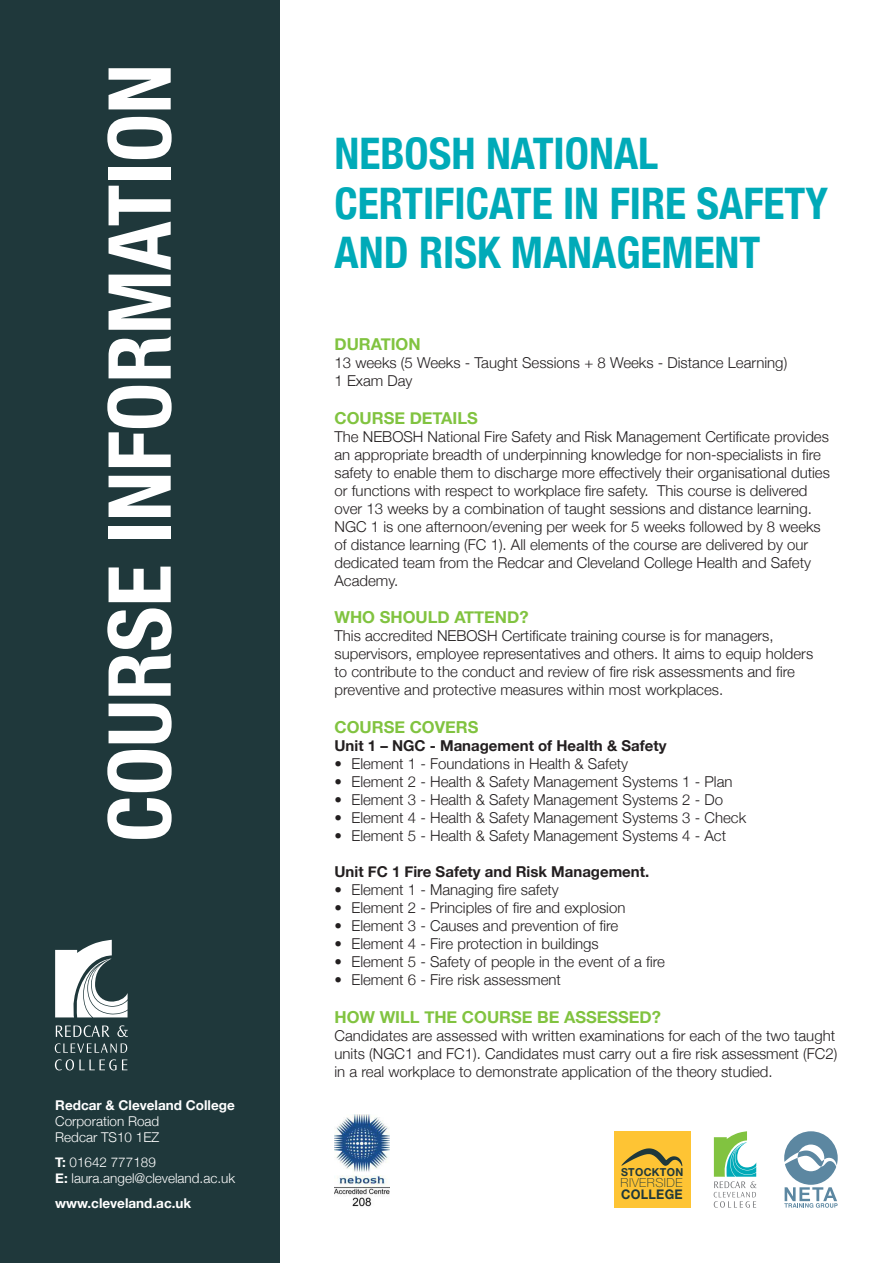
<style>
.page{position:relative;width:893px;height:1263px;background:#fff}
.page>*{position:absolute;margin:0;border:0;box-sizing:border-box;transform-origin:0 0}
.t1{font:700 condensed 87px "Helvetica Neue";color:#fff}
.Head{font:700 condensed 43.5px/49.5px "Helvetica Neue";color:#00aab8}
.Sub_Head{font:700 16.5px "Helvetica Neue";color:#81c340}
.Body{font:300 15px/18px "Helvetica Neue";color:#231f20}
.Body-2{font:700 15px "Helvetica Neue";color:#231f20}
.t2{font:300 13.5px/16.2px "Helvetica Neue";color:#fff}
.t3{font:700 13.5px "Helvetica Neue";color:#fff}
.t4{font:700 13.35px "Helvetica Neue";letter-spacing:.025em;color:#1f383b;scale:.95 1}
.t5{font:100 12.6px "Helvetica Neue";letter-spacing:.04em;color:#1f383b}
.t6{font:700 10.95px "Helvetica Neue";letter-spacing:.03em;color:#1f383b}
.s1{font-weight:700}
</style>
<div class="page">
<div style="left:0;top:0;width:279px;height:1263px;background:#1f383b"></div>
<svg style="left:55px;top:940px;width:73px;height:77px"></svg>
<svg style="left:56px;top:1025px;width:54px;height:12px"></svg>
<svg style="left:117px;top:1025px;width:11px;height:12px"></svg>
<svg style="left:55px;top:1043px;width:72px;height:10px"></svg>
<svg style="left:55px;top:1059px;width:72px;height:11px"></svg>
<div style="left:614px;top:1131px;width:76px;height:76px;background:#fec434"></div>
<svg style="left:621px;top:1148px;width:61px;height:18px"></svg>
<svg style="left:784px;top:1131px;width:54px;height:77px"></svg>
<svg style="left:714px;top:1131px;width:42px;height:77px"></svg>
<img style="left:334px;top:1114px;width:56px;height:93px">
<h1 class="t1" style="left:67px;top:842px;width:780px;rotate:-90deg">COURSE INFORMATION</h1>
<p class="t3" style="left:55px;top:1094px;width:181px">Redcar &amp; Cleveland College</p>
<p class="t2" style="left:55px;top:1112px;width:106px">Corporation Road<br>Redcar TS10 1EZ</p>
<p class="t2" style="left:55px;top:1153px;width:181px"><span class="s1">T:</span> 01642 777189<br><span class="s1">E:</span> laura.angel@cleveland.ac.uk</p>
<p class="t3" style="left:55px;top:1192px;width:137px">www.cleveland.ac.uk</p>
<p class="Head" style="left:334px;top:126px;width:495px">NEBOSH NATIONAL<br>CERTIFICATE IN FIRE SAFETY<br>AND RISK MANAGEMENT</p>
<p class="Sub_Head" style="left:334px;top:331px;width:88px">DURATION</p>
<p class="Body" style="left:334px;top:352px;width:454px">13 weeks (5 Weeks - Taught Sessions + 8 Weeks - Distance Learning)</p>
<p class="Body" style="left:334px;top:370px;width:80px">1 Exam Day</p>
<p class="Sub_Head" style="left:334px;top:405px;width:145px">COURSE DETAILS</p>
<p class="Body" style="left:334px;top:426px;width:497px">The NEBOSH National Fire Safety and Risk Management Certificate provides an appropriate breadth of underpinning knowledge for non-specialists in fire safety to enable them to discharge more effectively their organisational duties or functions with respect to workplace fire safety. This course is delivered over 13 weeks by a combination of taught sessions and distance learning.<br>NGC 1 is one afternoon/evening per week for 5 weeks followed by 8 weeks of distance learning (FC 1). All elements of the course are delivered by our dedicated team from the Redcar and Cleveland College Health and Safety Academy.</p>
<p class="Sub_Head" style="left:334px;top:604px;width:196px">WHO SHOULD ATTEND?</p>
<p class="Body" style="left:334px;top:626px;width:480px">This accredited NEBOSH Certificate training course is for managers, supervisors, employee representatives and others. It aims to equip holders to contribute to the conduct and review of fire risk assessments and fire preventive and protective measures within most workplaces.</p>
<p class="Sub_Head" style="left:334px;top:714px;width:145px">COURSE COVERS</p>
<p class="Body-2" style="left:334px;top:734px;width:333px">Unit 1 – NGC - Management of Health &amp; Safety</p>
<p class="Body" style="left:334px;top:754px;width:295px">• Element 1 - Foundations in Health &amp; Safety</p>
<p class="Body" style="left:334px;top:772px;width:400px">• Element 2 - Health &amp; Safety Management Systems 1 - Plan</p>
<p class="Body" style="left:334px;top:790px;width:390px">• Element 3 - Health &amp; Safety Management Systems 2 - Do</p>
<p class="Body" style="left:334px;top:808px;width:413px">• Element 4 - Health &amp; Safety Management Systems 3 - Check</p>
<p class="Body" style="left:334px;top:826px;width:393px">• Element 5 - Health &amp; Safety Management Systems 4 - Act</p>
<p class="Body-2" style="left:334px;top:860px;width:316px">Unit FC 1 Fire Safety and Risk Management.</p>
<p class="Body" style="left:334px;top:880px;width:226px">• Element 1 - Managing fire safety</p>
<p class="Body" style="left:334px;top:898px;width:292px">• Element 2 - Principles of fire and explosion</p>
<p class="Body" style="left:334px;top:916px;width:285px">• Element 3 - Causes and prevention of fire</p>
<p class="Body" style="left:334px;top:934px;width:266px">• Element 4 - Fire protection in buildings</p>
<p class="Body" style="left:334px;top:952px;width:332px">• Element 5 - Safety of people in the event of a fire</p>
<p class="Body" style="left:334px;top:970px;width:228px">• Element 6 - Fire risk assessment</p>
<p class="Sub_Head" style="left:334px;top:1004px;width:328px">HOW WILL THE COURSE BE ASSESSED?</p>
<p class="Body" style="left:334px;top:1025px;width:504px">Candidates are assessed with written examinations for each of the two taught units (NGC1 and FC1). Candidates must carry out a fire risk assessment (FC2) in a real workplace to demonstrate application of the theory studied.</p>
<p class="t6" style="left:621px;top:1163px;width:64px">STOCKTON</p>
<p class="t5" style="left:621px;top:1173px;width:64px">RIVERSIDE</p>
<p class="t4" style="left:621px;top:1184px;width:66px">COLLEGE</p>
</div>
